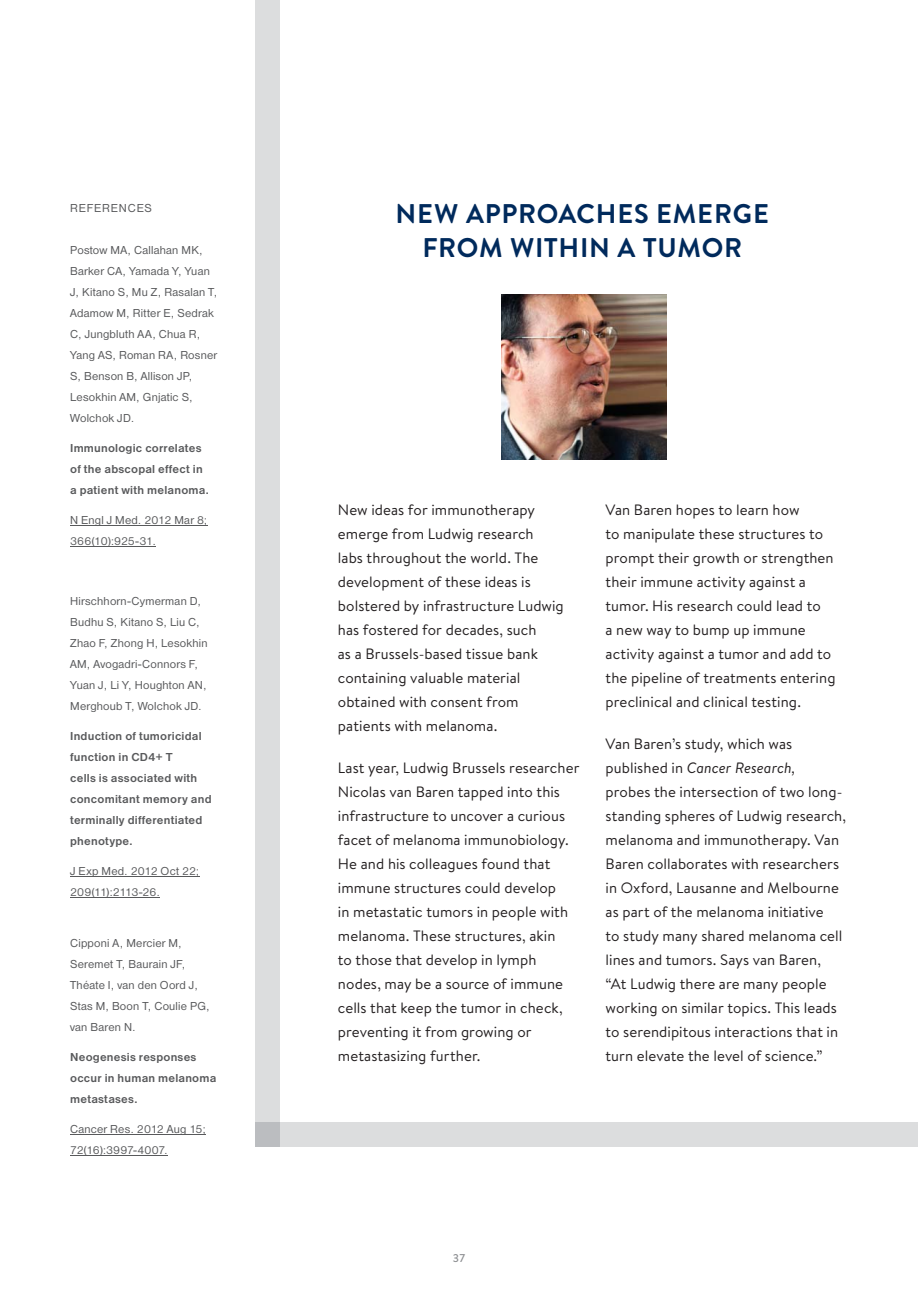
<style>
.page{position:relative;width:918px;height:1296px;background:#fff}
.page>*{position:absolute;margin:0;border:0;box-sizing:border-box;transform-origin:0 0}
.t1{font:700 27px/34.5px "Brandon Grotesque";letter-spacing:.025em;color:#002a5c;text-align:center}
.t2{font:15px/24px "Brandon Text";letter-spacing:.005em;color:#231f20}
.t3{font:12px/21px "Nimbus San D";letter-spacing:.015em;color:#58595b}
.t4{font:700 12px/21px "Nimbus San D";letter-spacing:.02em;color:#58595b}
.t5{font:12px "Nimbus San D";letter-spacing:.07em;color:#58595b}
.t6{font:500 11.25px "Brandon Text";color:#8c8e91}
.s1{font-style:italic}
</style>
<div class="page">
<hr style="left:70px;top:525px;width:138px;height:1px;background:#58595b">
<hr style="left:70px;top:546px;width:86px;height:1px;background:#58595b">
<hr style="left:70px;top:876px;width:129px;height:1px;background:#58595b">
<hr style="left:70px;top:897px;width:90px;height:1px;background:#58595b">
<hr style="left:70px;top:1134px;width:136px;height:1px;background:#58595b">
<hr style="left:70px;top:1155px;width:98px;height:1px;background:#58595b">
<img style="left:501px;top:294px;width:165px;height:165px">
<div style="left:280px;top:1122px;width:638px;height:25px;background:#dcddde"></div>
<div style="left:255px;top:0;width:25px;height:1122px;background:#dcddde"></div>
<div style="left:255px;top:1122px;width:25px;height:25px;background:#bbbdc0"></div>
<p class="t5" style="left:70px;top:203px;width:83px">REFERENCES</p>
<p class="t3" style="left:70px;top:241px;width:149px">Postow MA, Callahan MK,<br>Barker CA, Yamada Y, Yuan<br>J, Kitano S, Mu Z, Rasalan T,<br>Adamow M, Ritter E, Sedrak<br>C, Jungbluth AA, Chua R,<br>Yang AS, Roman RA, Rosner<br>S, Benson B, Allison JP,<br>Lesokhin AM, Gnjatic S,<br>Wolchok JD.</p>
<p class="t4" style="left:70px;top:438px;width:140px">Immunologic correlates of the abscopal effect in a patient with melanoma.</p>
<p class="t3" style="left:70px;top:511px;width:139px">N Engl J Med. 2012 Mar 8;<br>366(10):925-31.</p>
<p class="t3" style="left:70px;top:592px;width:139px">Hirschhorn-Cymerman D,<br>Budhu S, Kitano S, Liu C,<br>Zhao F, Zhong H, Lesokhin<br>AM, Avogadri-Connors F,<br>Yuan J, Li Y, Houghton AN,<br>Merghoub T, Wolchok JD.</p>
<p class="t4" style="left:70px;top:726px;width:143px">Induction of tumoricidal function in CD4+ T<br>cells is associated with concomitant memory and terminally differentiated phenotype.</p>
<p class="t3" style="left:70px;top:862px;width:131px">J Exp Med. 2012 Oct 22;<br>209(11):2113-26.</p>
<p class="t3" style="left:70px;top:934px;width:141px">Cipponi A, Mercier M,<br>Seremet T, Baurain JF,<br>Théate I, van den Oord J,<br>Stas M, Boon T, Coulie PG, van Baren N.</p>
<p class="t4" style="left:70px;top:1047px;width:148px">Neogenesis responses occur in human melanoma metastases.</p>
<p class="t3" style="left:70px;top:1120px;width:137px">Cancer Res. 2012 Aug 15;<br>72(16):3997-4007.</p>
<h1 class="t1" style="left:396px;top:199px;width:375px">NEW APPROACHES EMERGE<br>FROM WITHIN A TUMOR</h1>
<p class="t2" style="left:338px;top:499px;width:227px">New ideas for immunotherapy emerge from Ludwig research<br>labs throughout the world. The development of these ideas is bolstered by infrastructure Ludwig has fostered for decades, such<br>as a Brussels-based tissue bank containing valuable material obtained with consent from patients with melanoma.</p>
<p class="t2" style="left:338px;top:757px;width:243px">Last year, Ludwig Brussels researcher<br>Nicolas van Baren tapped into this infrastructure to uncover a curious facet of melanoma immunobiology.<br>He and his colleagues found that immune structures could develop<br>in metastatic tumors in people with melanoma. These structures, akin<br>to those that develop in lymph nodes, may be a source of immune cells that keep the tumor in check, preventing it from growing or metastasizing further.</p>
<p class="t2" style="left:606px;top:499px;width:232px">Van Baren hopes to learn how<br>to manipulate these structures to prompt their growth or strengthen their immune activity against a tumor. His research could lead to<br>a new way to bump up immune activity against a tumor and add to the pipeline of treatments entering preclinical and clinical testing.</p>
<p class="t2" style="left:606px;top:733px;width:242px">Van Baren’s study, which was published in <span class="s1">Cancer Research,<br></span>probes the intersection of two long&shy;standing spheres of Ludwig research, melanoma and immunotherapy. Van Baren collaborates with researchers in Oxford, Lausanne and Melbourne as part of the melanoma initiative<br>to study many shared melanoma cell lines and tumors. Says van Baren,<br>“At Ludwig there are many people working on similar topics. This leads to serendipitous interactions that in turn elevate the level of science.”</p>
<p class="t6" style="left:453px;top:1254px;width:14px">37</p>
</div>
